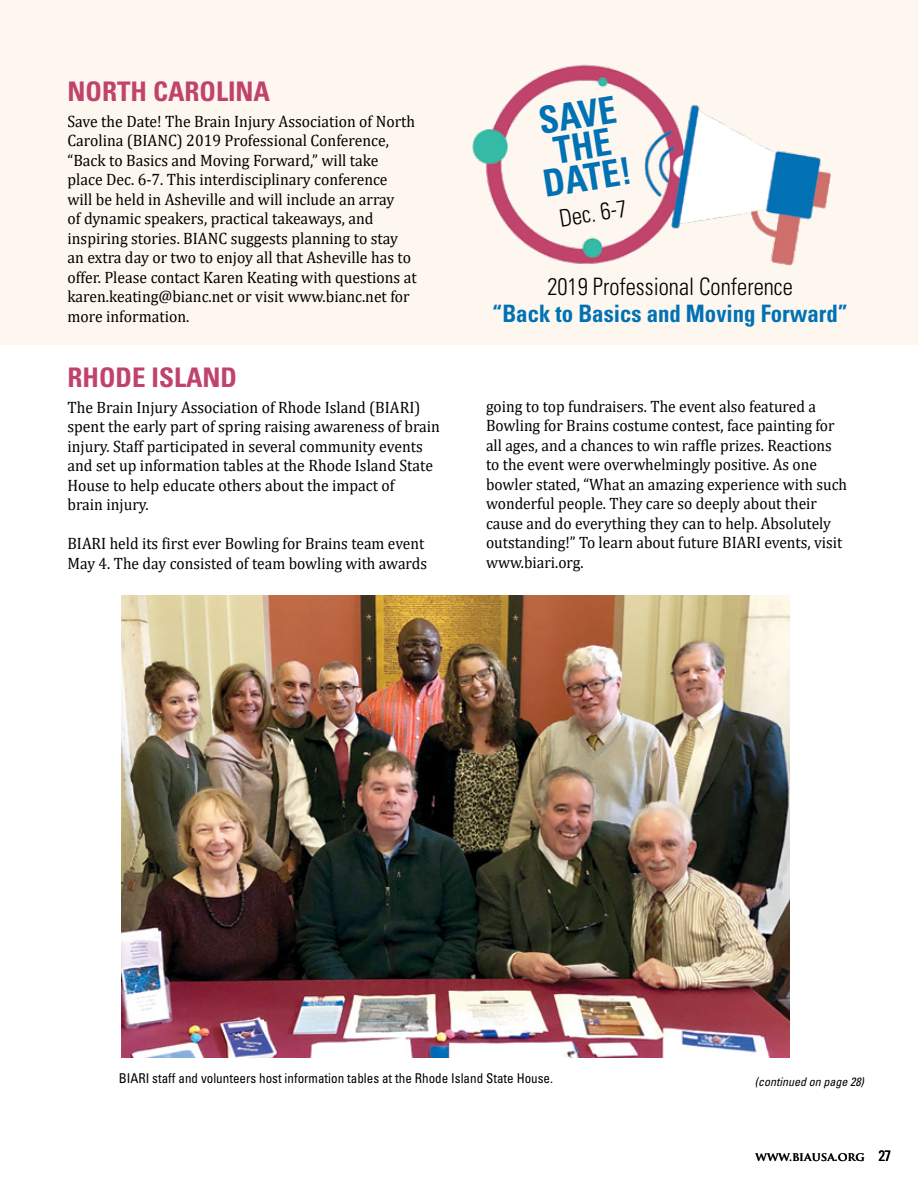
<style>
.page{position:relative;width:918px;height:1188px;background:#fff}
.page>*{position:absolute;margin:0;border:0;box-sizing:border-box;transform-origin:0 0}
.t1{font:700 condensed 37.5px/31.5px "Univers LT Std";color:#0071b4;text-align:center;scale:.95 1}
.t2{font:700 condensed 27px "Univers LT Std";color:#c0436b}
.t3{font:300 condensed 24px "Univers LT Std";color:#000;scale:.95 1}
.t4{font:700 condensed 24px "Univers LT Std";color:#0071b4;scale:.95 1}
.t5{font:16.5px/19.5px "Cambria";color:#000;scale:.95 1}
.t6{font:16.5px/19.5px "Cambria";color:#000;scale:.94 1}
.t7{font:condensed 13.5px "Univers LT Std";color:#000}
.t8{font:italic condensed 12px "Univers LT Std";color:#000}
.t9{font:700 12px "Trajan Pro";color:#000}
.s1{font-family:"Univers LT Std";font-weight:400;font-stretch:condensed;font-size:15px}
</style>
<div class="page">
<div style="left:0;top:0;width:918px;height:345px;background:#fdf7ef"></div>
<img style="left:122px;top:595px;width:668px;height:463px">
<img style="left:472px;top:64px;width:359px;height:202px">
<h2 class="t2" style="left:68px;top:74px;width:204px">NORTH CAROLINA</h2>
<p class="t5" style="left:68px;top:111px;width:369px">Save the Date! The Brain Injury Association of North Carolina (BIANC) 2019 Professional Conference, “Back to Basics and Moving Forward,” will take place Dec. 6-7. This interdisciplinary conference will be held in Asheville and will include an array<br>of dynamic speakers, practical takeaways, and inspiring stories. BIANC suggests planning to stay an extra day or two to enjoy all that Asheville has to offer. Please contact Karen Keating with questions at karen.keating@bianc.net or visit www.bianc.net for more information.</p>
<h2 class="t2" style="left:68px;top:360px;width:171px">RHODE ISLAND</h2>
<p class="t5" style="left:68px;top:397px;width:394px">The Brain Injury Association of Rhode Island (BIARI) spent the early part of spring raising awareness of brain injury. Staff participated in several community events and set up information tables at the Rhode Island State House to help educate others about the impact of<br>brain injury.</p>
<p class="t6" style="left:68px;top:534px;width:384px">BIARI held its first ever Bowling for Brains team event<br>May 4. The day consisted of team bowling with awards</p>
<h1 class="t1" style="left:531px;top:106px;width:95px;rotate:-9deg">SAVE<br>THE<br>DATE!</h1>
<h3 class="t3" style="left:557px;top:204px;width:73px;rotate:-9deg">Dec. 6-7</h3>
<h3 class="t3" style="left:547px;top:272px;width:260px">2019 Professional Conference</h3>
<h3 class="t4" style="left:492px;top:299px;width:376px">“Back to Basics and Moving Forward”</h3>
<p class="t6" style="left:486px;top:396px;width:386px">going to top fundraisers. The event also featured a Bowling for Brains costume contest, face painting for all ages, and a chances to win raffle prizes. Reactions to the event were overwhelmingly positive. As one bowler stated, “What an amazing experience with such wonderful people. They care so deeply about their cause and do everything they can to help. Absolutely outstanding!” To learn about future BIARI events, visit www.biari.org.</p>
<p class="t7" style="left:119px;top:1070px;width:436px">BIARI staff and volunteers host information tables at the Rhode Island State House.</p>
<p class="t8" style="left:755px;top:1074px;width:111px">(continued on page 28)</p>
<p class="t9" style="left:756px;top:1149px;width:137px">WWW.BIAUSA.ORG <span class="s1">27</span></p>
</div>
